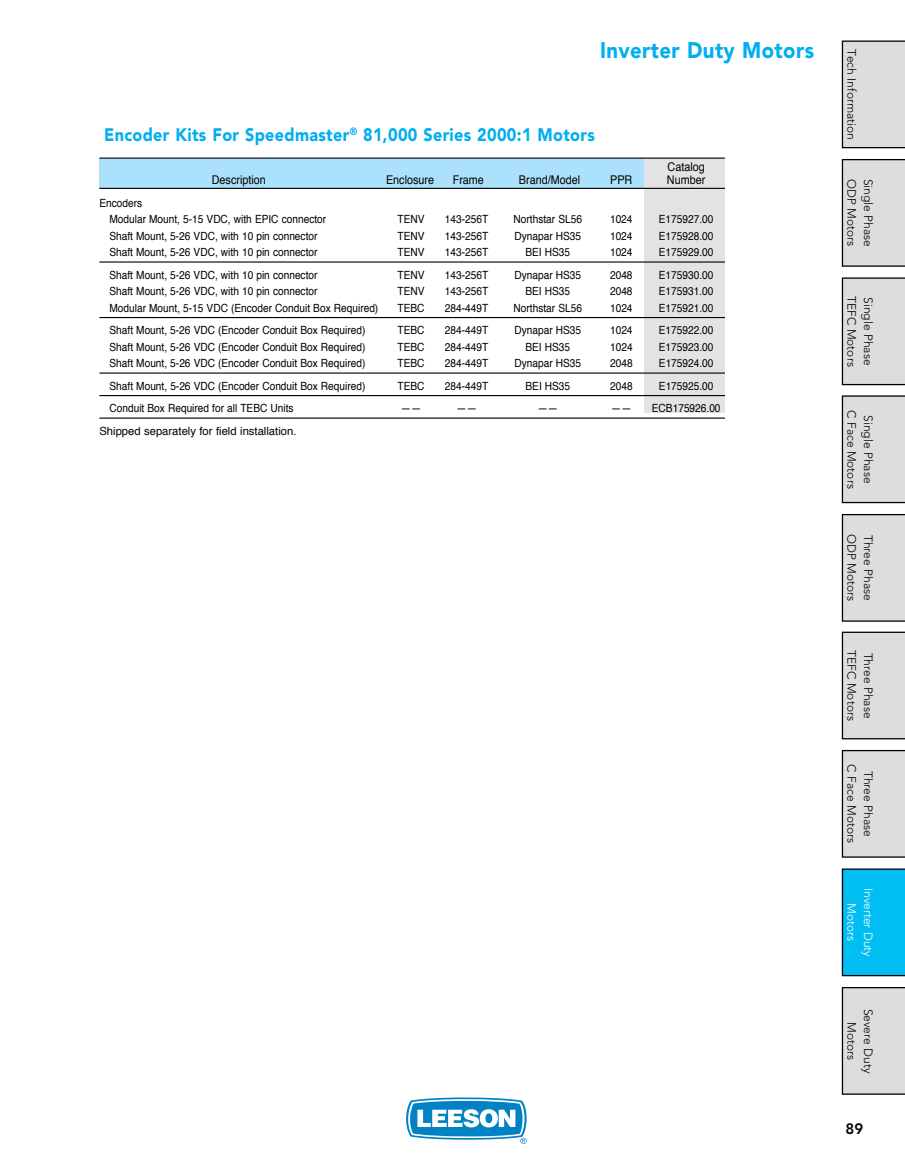
<style>
.page{position:relative;width:905px;height:1175px;background:#fff}
.page>*{position:absolute;margin:0;border:0;box-sizing:border-box;transform-origin:0 0}
.t1{font:900 22.5px "Avenir LT Std";letter-spacing:.02em;color:#00aeef;scale:.9 1}
.t2{font:900 18px "Avenir LT Std";letter-spacing:.02em;color:#00aeef;scale:.9 1}
.t3{font:800 15px "Avenir LT Std";color:#000}
.t4{font:300 12px/16.5px "Avenir LT Std";color:#000;text-align:center}
.t5{font:12px "Helvetica";color:#000;scale:.9 1}
.t6{font:300 12px/16.5px "Avenir LT Std";color:#fff;text-align:center}
.t7{font:11.25px/16.5px "Helvetica";color:#000;scale:.9 1}
.t8{font:11.25px "Helvetica";color:#000}
</style>
<div class="page">
<svg style="left:406px;top:1097px;width:120px;height:46px"></svg>
<svg style="left:841px;top:40px;width:63px;height:108px;background:#d3d4d5"></svg>
<svg style="left:841px;top:159px;width:63px;height:108px;background:#d3d3d4"></svg>
<svg style="left:841px;top:277px;width:63px;height:108px;background:#d3d4d5"></svg>
<svg style="left:841px;top:395px;width:63px;height:108px;background:#d3d4d5"></svg>
<svg style="left:841px;top:514px;width:63px;height:107px;background:#d4d5d6"></svg>
<svg style="left:841px;top:631px;width:63px;height:108px;background:#d3d4d5"></svg>
<svg style="left:841px;top:750px;width:63px;height:107px;background:#d4d5d6"></svg>
<svg style="left:841px;top:868px;width:63px;height:108px;background:#04b6e8"></svg>
<svg style="left:841px;top:987px;width:63px;height:107px;background:#d4d5d6"></svg>
<div style="left:99px;top:158px;width:626px;height:30px;background:#abe1fa"></div>
<div style="left:644px;top:159px;width:81px;height:254px;background:#e2e3e4"></div>
<hr style="left:99px;top:157px;width:626px;height:2px;background:#000">
<hr style="left:99px;top:188px;width:626px;height:1px;background:#000">
<hr style="left:99px;top:261px;width:626px;height:1px;background:#000">
<hr style="left:99px;top:317px;width:626px;height:1px;background:#000">
<hr style="left:99px;top:372px;width:626px;height:1px;background:#000">
<hr style="left:99px;top:395px;width:626px;height:1px;background:#000">
<hr style="left:99px;top:417px;width:626px;height:1px;background:#000">
<h1 class="t1" style="left:600px;top:36px;width:239px">Inverter Duty Motors</h1>
<h2 class="t2" style="left:104px;top:124px;width:546px">Encoder Kits For Speedmaster<sup>®</sup> 81,000 Series 2000:1 Motors</h2>
<p class="t5" style="left:667px;top:157px;width:43px">Catalog</p>
<p class="t5" style="left:212px;top:171px;width:62px">Description</p>
<p class="t5" style="left:386px;top:171px;width:55px">Enclosure</p>
<p class="t5" style="left:452px;top:171px;width:36px">Frame</p>
<p class="t5" style="left:519px;top:171px;width:70px">Brand/Model</p>
<p class="t5" style="left:610px;top:171px;width:26px">PPR</p>
<p class="t5" style="left:667px;top:171px;width:44px">Number</p>
<p class="t7" style="left:109px;top:195px;width:242px;text-indent:-10px">Encoders<br>Modular Mount, 5-15 VDC, with EPIC connector</p>
<p class="t7" style="left:397px;top:211px;width:32px">TENV</p>
<p class="t7" style="left:445px;top:211px;width:50px">143-256T</p>
<p class="t7" style="left:513px;top:211px;width:77px">Northstar SL56</p>
<p class="t7" style="left:610px;top:211px;width:27px">1024</p>
<p class="t7" style="left:658px;top:211px;width:62px">E175927.00</p>
<p class="t7" style="left:109px;top:228px;width:233px">Shaft Mount, 5-26 VDC, with 10 pin connector</p>
<p class="t7" style="left:397px;top:228px;width:32px">TENV</p>
<p class="t7" style="left:445px;top:228px;width:50px">143-256T</p>
<p class="t7" style="left:514px;top:228px;width:76px">Dynapar HS35</p>
<p class="t7" style="left:610px;top:228px;width:27px">1024</p>
<p class="t7" style="left:658px;top:228px;width:62px">E175928.00</p>
<p class="t7" style="left:109px;top:244px;width:233px">Shaft Mount, 5-26 VDC, with 10 pin connector</p>
<p class="t7" style="left:397px;top:244px;width:32px">TENV</p>
<p class="t7" style="left:445px;top:244px;width:50px">143-256T</p>
<p class="t7" style="left:525px;top:244px;width:51px">BEI HS35</p>
<p class="t7" style="left:610px;top:244px;width:27px">1024</p>
<p class="t7" style="left:659px;top:244px;width:62px">E175929.00</p>
<p class="t7" style="left:109px;top:267px;width:233px">Shaft Mount, 5-26 VDC, with 10 pin connector</p>
<p class="t7" style="left:397px;top:267px;width:32px">TENV</p>
<p class="t7" style="left:445px;top:267px;width:50px">143-256T</p>
<p class="t7" style="left:514px;top:267px;width:76px">Dynapar HS35</p>
<p class="t7" style="left:610px;top:267px;width:27px">2048</p>
<p class="t7" style="left:659px;top:267px;width:62px">E175930.00</p>
<p class="t7" style="left:109px;top:283px;width:233px">Shaft Mount, 5-26 VDC, with 10 pin connector</p>
<p class="t7" style="left:397px;top:283px;width:32px">TENV</p>
<p class="t7" style="left:445px;top:283px;width:50px">143-256T</p>
<p class="t7" style="left:525px;top:283px;width:51px">BEI HS35</p>
<p class="t7" style="left:610px;top:283px;width:27px">2048</p>
<p class="t7" style="left:659px;top:283px;width:62px">E175931.00</p>
<p class="t7" style="left:109px;top:300px;width:300px">Modular Mount, 5-15 VDC (Encoder Conduit Box Required)</p>
<p class="t7" style="left:397px;top:300px;width:32px">TEBC</p>
<p class="t7" style="left:445px;top:300px;width:50px">284-449T</p>
<p class="t7" style="left:513px;top:300px;width:77px">Northstar SL56</p>
<p class="t7" style="left:610px;top:300px;width:27px">1024</p>
<p class="t7" style="left:659px;top:300px;width:62px">E175921.00</p>
<p class="t7" style="left:109px;top:322px;width:286px">Shaft Mount, 5-26 VDC (Encoder Conduit Box Required)</p>
<p class="t7" style="left:397px;top:322px;width:32px">TEBC</p>
<p class="t7" style="left:445px;top:322px;width:50px">284-449T</p>
<p class="t7" style="left:514px;top:322px;width:76px">Dynapar HS35</p>
<p class="t7" style="left:610px;top:322px;width:27px">1024</p>
<p class="t7" style="left:659px;top:322px;width:62px">E175922.00</p>
<p class="t7" style="left:109px;top:339px;width:286px">Shaft Mount, 5-26 VDC (Encoder Conduit Box Required)</p>
<p class="t7" style="left:397px;top:339px;width:32px">TEBC</p>
<p class="t7" style="left:445px;top:339px;width:50px">284-449T</p>
<p class="t7" style="left:525px;top:339px;width:51px">BEI HS35</p>
<p class="t7" style="left:610px;top:339px;width:27px">1024</p>
<p class="t7" style="left:659px;top:339px;width:62px">E175923.00</p>
<p class="t7" style="left:109px;top:355px;width:286px">Shaft Mount, 5-26 VDC (Encoder Conduit Box Required)</p>
<p class="t7" style="left:397px;top:355px;width:32px">TEBC</p>
<p class="t7" style="left:445px;top:355px;width:50px">284-449T</p>
<p class="t7" style="left:514px;top:355px;width:76px">Dynapar HS35</p>
<p class="t7" style="left:610px;top:355px;width:27px">2048</p>
<p class="t7" style="left:659px;top:355px;width:62px">E175924.00</p>
<p class="t7" style="left:109px;top:378px;width:286px">Shaft Mount, 5-26 VDC (Encoder Conduit Box Required)</p>
<p class="t7" style="left:397px;top:378px;width:32px">TEBC</p>
<p class="t7" style="left:445px;top:378px;width:50px">284-449T</p>
<p class="t7" style="left:525px;top:378px;width:51px">BEI HS35</p>
<p class="t7" style="left:610px;top:378px;width:27px">2048</p>
<p class="t7" style="left:659px;top:378px;width:62px">E175925.00</p>
<p class="t7" style="left:109px;top:400px;width:206px">Conduit Box Required for all TEBC Units</p>
<p class="t7" style="left:401px;top:400px;width:24px">——</p>
<p class="t7" style="left:456px;top:400px;width:24px">——</p>
<p class="t7" style="left:537px;top:400px;width:24px">——</p>
<p class="t7" style="left:611px;top:400px;width:24px">——</p>
<p class="t7" style="left:652px;top:400px;width:78px">ECB175926.00</p>
<p class="t8" style="left:99px;top:422px;width:198px">Shipped separately for field installation.</p>
<p class="t4" style="left:859px;top:49px;width:93px;rotate:90deg">Tech Information</p>
<p class="t4" style="left:859px;top:179px;width:69px;rotate:90deg">ODP Motors</p>
<p class="t4" style="left:876px;top:179px;width:70px;rotate:90deg">Single Phase</p>
<p class="t4" style="left:859px;top:296px;width:72px;rotate:90deg">TEFC Motors</p>
<p class="t4" style="left:876px;top:297px;width:70px;rotate:90deg">Single Phase</p>
<p class="t4" style="left:876px;top:410px;width:80px;rotate:90deg">Single Phase<br>C Face Motors</p>
<p class="t4" style="left:859px;top:534px;width:69px;rotate:90deg">ODP Motors</p>
<p class="t4" style="left:876px;top:535px;width:67px;rotate:90deg">Three Phase</p>
<p class="t4" style="left:859px;top:650px;width:72px;rotate:90deg">TEFC Motors</p>
<p class="t4" style="left:876px;top:652px;width:67px;rotate:90deg">Three Phase</p>
<p class="t4" style="left:876px;top:764px;width:80px;rotate:90deg">Three Phase<br>C Face Motors</p>
<p class="t6" style="left:876px;top:887px;width:71px;rotate:90deg">Inverter Duty<br>Motors</p>
<p class="t4" style="left:876px;top:1008px;width:66px;rotate:90deg">Severe Duty<br>Motors</p>
<h3 class="t3" style="left:845px;top:1120px;width:19px">89</h3>
</div>
